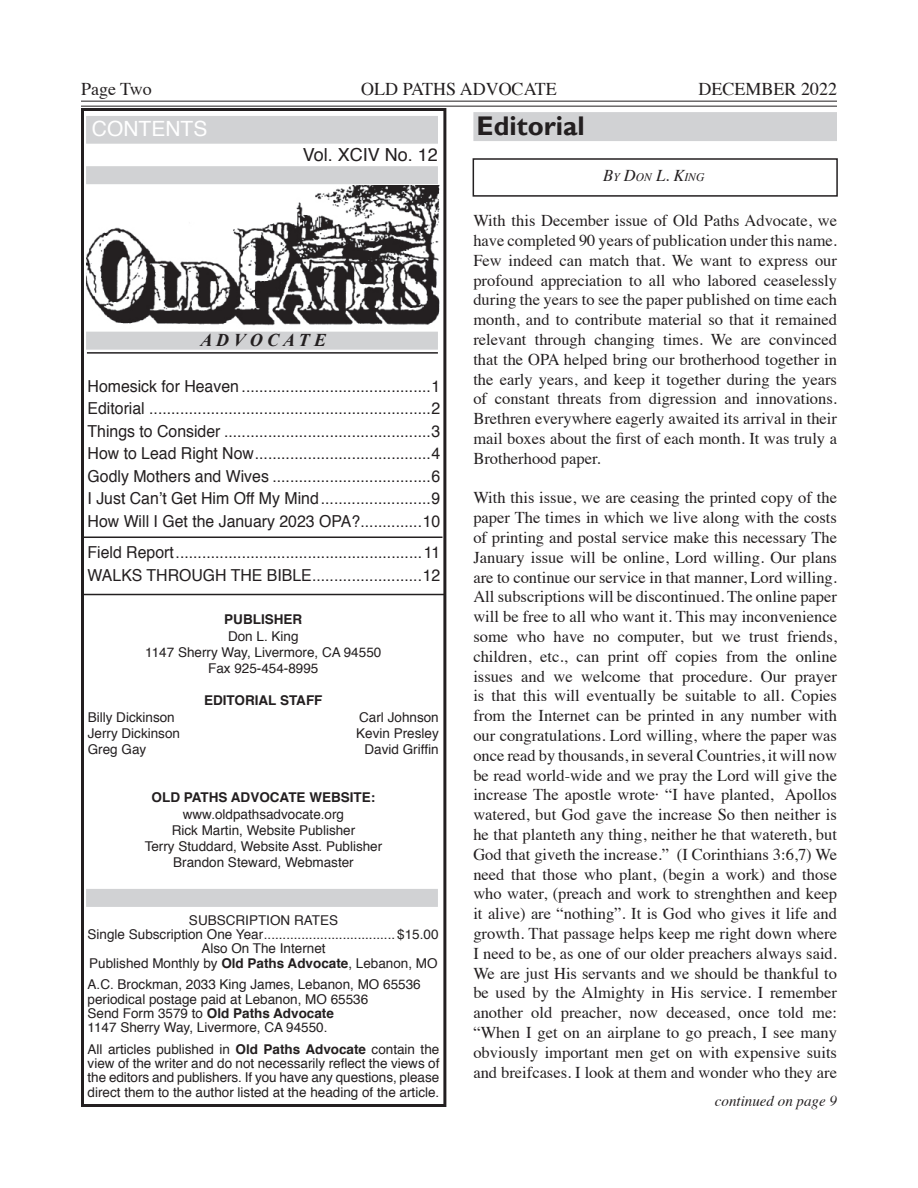
<style>
.page{position:relative;width:918px;height:1188px;background:#fff}
.page>*{position:absolute;margin:0;border:0;box-sizing:border-box;transform-origin:0 0}
.t1{font:700 27px "Gill Sans";color:#231f20}
.t2{font:21px "Helvetica";color:#fff}
.t3{font:18px "Times";color:#231f20}
.t4{font:18px "Helvetica";color:#231f20}
.t5{font:italic 700 18px "Times New Roman";color:#231f20}
.t6{font:16.5px/19.8px "Times";color:#231f20;text-align:justify}
.t7{font:16.5px "Helvetica";color:#231f20;scale:.96 1}
.t8{font:italic 15px "Times";color:#231f20}
.t9{font:13.5px/14.2px "Helvetica";color:#231f20;text-align:justify}
.t10{font:700 13.5px "Helvetica";color:#231f20}
.t11{font:italic 11.55px "Times";color:#231f20}
.s1{font-weight:700}
.s2{font-weight:400}
.s3{font-size:16.5px}
</style>
<div class="page">
<div style="left:81px;top:108px;width:365px;height:999px;border:3px solid #231f20"></div>
<hr style="left:81px;top:537px;width:361px;height:1px;background:#231f20">
<div style="left:86px;top:332px;width:352px;height:18px;background:#d1d2d4;border:2px solid #d1d2d4"></div>
<div style="left:86px;top:889px;width:352px;height:18px;background:#d1d2d4"></div>
<div style="left:473px;top:112px;width:364px;height:29px;background:#d1d2d4"></div>
<div style="left:86px;top:116px;width:352px;height:28px;background:#d1d2d4;border:2px solid #d1d2d4"></div>
<div style="left:86px;top:166px;width:352px;height:18px;background:#d1d2d4"></div>
<hr style="left:81px;top:101px;width:756px;height:1px;background:#231f20">
<hr style="left:81px;top:106px;width:756px;height:1px;background:#231f20">
<hr style="left:87px;top:352px;width:351px;height:2px;background:#231f20">
<img style="left:87px;top:185px;width:353px;height:141px">
<hr style="left:81px;top:594px;width:365px;height:1px;background:#231f20">
<div style="left:473px;top:158px;width:365px;height:39px;border:2px solid #231f20"></div>
<p class="t3" style="left:81px;top:72px;width:72px">Page Two</p>
<p class="t3" style="left:361px;top:72px;width:197px">OLD PATHS ADVOCATE</p>
<p class="t3" style="left:698px;top:72px;width:140px">DECEMBER 2022</p>
<p class="t2" style="left:92px;top:113px;width:117px">CONTENTS</p>
<p class="t1" style="left:477px;top:110px;width:110px">Editorial</p>
<p class="t4" style="left:303px;top:141px;width:137px">Vol. XCIV No. 12</p>
<p class="t5" style="left:201px;top:330px;width:127px">A D V O C A T E</p>
<p class="t7" style="left:88px;top:373px;width:369px">Homesick for Heaven ...........................................1</p>
<p class="t7" style="left:88px;top:396px;width:369px">Editorial ................................................................2</p>
<p class="t7" style="left:88px;top:418px;width:369px">Things to Consider ...............................................3</p>
<p class="t7" style="left:88px;top:441px;width:369px">How to Lead Right Now........................................4</p>
<p class="t7" style="left:88px;top:463px;width:369px">Godly Mothers and Wives ....................................6</p>
<p class="t7" style="left:88px;top:486px;width:369px">I Just Can’t Get Him Off My Mind.........................9</p>
<p class="t7" style="left:88px;top:508px;width:369px">How Will I Get the January 2023 OPA?..............10</p>
<p class="t7" style="left:88px;top:540px;width:369px">Field Report........................................................11</p>
<p class="t7" style="left:88px;top:562px;width:369px">WALKS THROUGH THE BIBLE.........................12</p>
<p class="t10" style="left:224px;top:609px;width:80px">PUBLISHER</p>
<p class="t9" style="left:228px;top:629px;width:72px">Don L. King</p>
<p class="t9" style="left:145px;top:645px;width:238px">1147 Sherry Way, Livermore, CA 94550</p>
<p class="t9" style="left:208px;top:662px;width:112px">Fax 925-454-8995</p>
<p class="t10" style="left:204px;top:690px;width:120px">EDITORIAL STAFF</p>
<p class="t9" style="left:88px;top:710px;width:89px">Billy Dickinson</p>
<p class="t9" style="left:359px;top:710px;width:81px">Carl Johnson</p>
<p class="t9" style="left:88px;top:726px;width:94px">Jerry Dickinson</p>
<p class="t9" style="left:356px;top:726px;width:84px">Kevin Presley</p>
<p class="t9" style="left:88px;top:743px;width:60px">Greg Gay</p>
<p class="t9" style="left:365px;top:743px;width:76px">David Griffin</p>
<p class="t10" style="left:152px;top:787px;width:225px">OLD PATHS ADVOCATE WEBSITE:</p>
<p class="t9" style="left:183px;top:807px;width:163px">www.oldpathsadvocate.org</p>
<p class="t9" style="left:172px;top:823px;width:185px">Rick Martin, Website Publisher</p>
<p class="t9" style="left:145px;top:839px;width:239px">Terry Studdard, Website Asst. Publisher</p>
<p class="t9" style="left:173px;top:856px;width:182px">Brandon Steward, Webmaster</p>
<p class="t9" style="left:189px;top:913px;width:151px">SUBSCRIPTION RATES</p>
<p class="t9" style="left:88px;top:928px;width:352px">Single Subscription One Year................................... $15.00</p>
<p class="t9" style="left:201px;top:942px;width:126px">Also On The Internet</p>
<p class="t9" style="left:89px;top:956px;width:350px">Published Monthly by <span class="s1">Old Paths Advocate</span>, Lebanon, MO</p>
<p class="t9" style="left:88px;top:978px;width:335px">A.C. Brockman, 2033 King James, Lebanon, MO 65536</p>
<p class="t9" style="left:88px;top:992px;width:282px">periodical postage paid at Lebanon, MO 65536</p>
<p class="t10" style="left:88px;top:1002px;width:248px"><span class="s2">Send Form 3579 to</span> Old Paths Advocate</p>
<p class="t9" style="left:88px;top:1021px;width:241px">1147 Sherry Way, Livermore, CA 94550.</p>
<p class="t9" style="left:88px;top:1042px;width:353px">All articles published in <span class="s1">Old Paths Advocate</span> contain the view of the writer and do not necessarily reflect the views of the editors and publishers. If you have any questions, please direct them to the author listed at the heading of the article.</p>
<p class="t11" style="left:603px;top:167px;width:103px"><span class="s3">B</span>Y <span class="s3">D</span>ON <span class="s3">L. K</span>ING</p>
<p class="t6" style="left:473px;top:209px;width:365px">With this December issue of Old Paths Advocate, we have completed 90 years of publication under this name.<br>Few indeed can match that. We want to express our profound appreciation to all who labored ceaselessly during the years to see the paper published on time each month, and to contribute material so that it remained relevant through changing times. We are convinced that the OPA helped bring our brotherhood together in the early years, and keep it together during the years of constant threats from digression and innovations.<br>Brethren everywhere eagerly awaited its arrival in their mail boxes about the first of each month. It was truly a Brotherhood paper.</p>
<p class="t6" style="left:473px;top:487px;width:365px">With this issue, we are ceasing the printed copy of the paper The times in which we live along with the costs of printing and postal service make this necessary The January issue will be online, Lord willing. Our plans are to continue our service in that manner, Lord willing.<br>All subscriptions will be discontinued. The online paper</p>
<p class="t6" style="left:473px;top:605px;width:365px">will be free to all who want it. This may inconvenience some who have no computer, but we trust friends, children, etc., can print off copies from the online issues and we welcome that procedure. Our prayer is that this will eventually be suitable to all. Copies from the Internet can be printed in any number with our congratulations. Lord willing, where the paper was once read by thousands, in several Countries, it will now be read world-wide and we pray the Lord will give the increase The apostle wrote· “I have planted, Apollos watered, but God gave the increase So then neither is he that planteth any thing, neither he that watereth, but God that giveth the increase.” (I Corinthians 3:6,7) We need that those who plant, (begin a work) and those who water, (preach and work to strenghthen and keep it alive) are “nothing”. It is God who gives it life and growth. That passage helps keep me right down where I need to be, as one of our older preachers always said.<br>We are just His servants and we should be thankful to be used by the Almighty in His service. I remember another old preacher, now deceased, once told me: “When I get on an airplane to go preach, I see many obviously important men get on with expensive suits and breifcases. I look at them and wonder who they are</p>
<p class="t8" style="left:715px;top:1088px;width:124px">continued on page 9</p>
</div>
